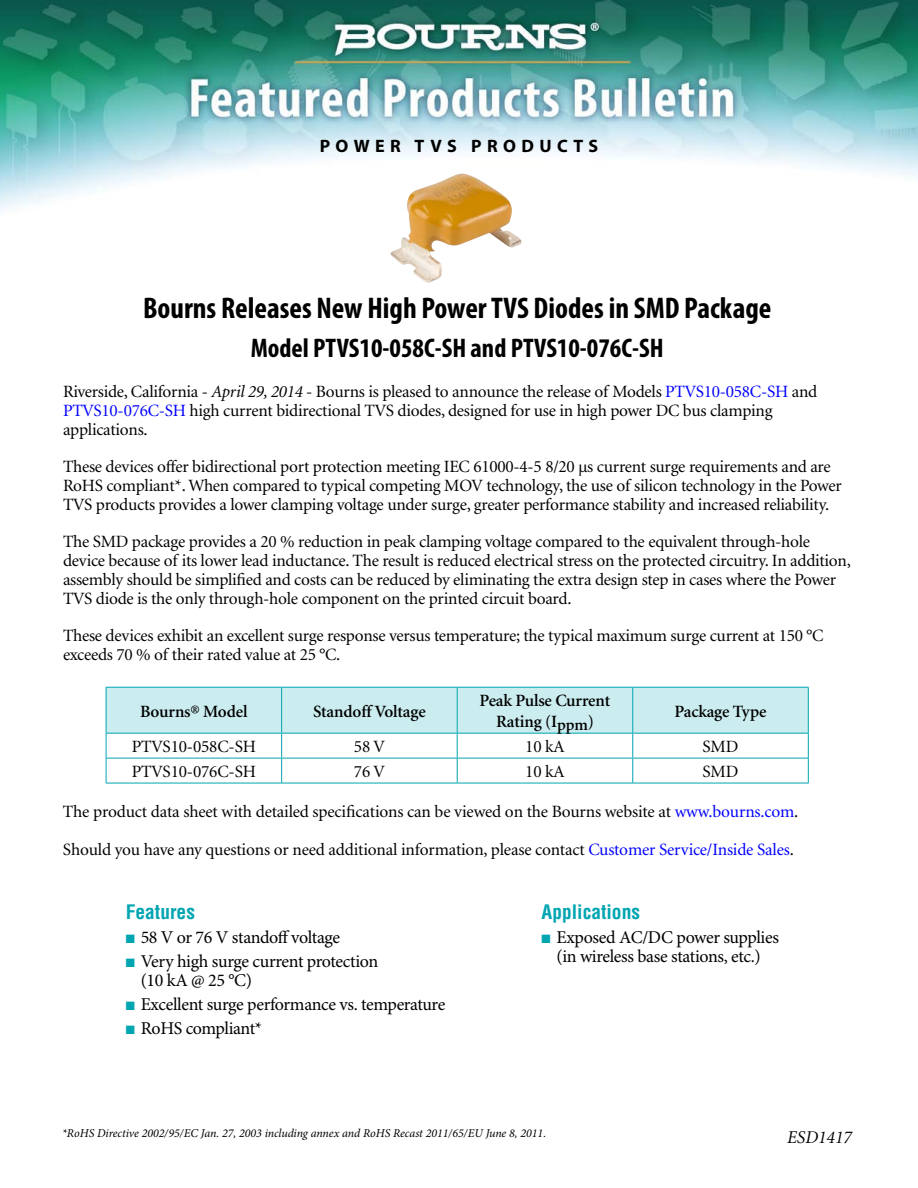
<style>
.page{position:relative;width:918px;height:1188px;background:#fff}
.page>*{position:absolute;margin:0;border:0;box-sizing:border-box;transform-origin:0 0}
.t1{font:700 condensed 30px "Myriad Pro";color:#000}
.t2{font:700 condensed 27px "Myriad Pro";color:#000}
.t3{font:700 condensed 19.5px "Helvetica";color:#00a5b2}
.t4{font:18px/19.5px "Minion Pro";letter-spacing:-.02em;color:#000}
.t5{font:700 18px "Myriad Pro";letter-spacing:.3em;color:#000}
.t6{font:italic 18px "Minion";color:#000}
.t7{font:17.25px/18.8px "Minion";letter-spacing:-.015em;color:#000}
.t8{font:600 17.25px/21px "Minion";letter-spacing:-.01em;color:#000;text-align:center}
.t9{font:italic 12px "Minion Pro";letter-spacing:-.005em;color:#000}
.s1{font-style:italic}
.s2{color:#00f}
.s3{color:#00a5b2}
</style>
<div class="page">
<img style="left:0;top:0;width:918px;height:209px">
<svg style="left:106px;top:687px;width:703px;height:96px"></svg>
<hr style="left:106px;top:783px;width:703px;height:1px;background:#00a5b2">
<img style="left:390px;top:173px;width:133px;height:110px">
<p class="t5" style="left:320px;top:135px;width:280px">POWER TVS PRODUCTS</p>
<h1 class="t1" style="left:143px;top:297px;width:630px">Bourns Releases New High Power TVS Diodes in SMD Package</h1>
<h2 class="t2" style="left:251px;top:338px;width:414px">Model PTVS10-058C-SH and PTVS10-076C-SH</h2>
<p class="t7" style="left:63px;top:384px;width:756px">Riverside, California - <span class="s1">April 29, 2014</span> - Bourns is pleased to announce the release of Models <span class="s2">PTVS10-058C-SH</span> and<br><span class="s2">PTVS10-076C-SH</span> high current bidirectional TVS diodes, designed for use in high power DC bus clamping applications.</p>
<p class="t7" style="left:63px;top:459px;width:780px">These devices offer bidirectional port protection meeting IEC 61000-4-5 8/20 µs current surge requirements and are<br>RoHS compliant*. When compared to typical competing MOV technology, the use of silicon technology in the Power<br>TVS products provides a lower clamping voltage under surge, greater performance stability and increased reliability.</p>
<p class="t7" style="left:63px;top:534px;width:789px">The SMD package provides a 20 % reduction in peak clamping voltage compared to the equivalent through-hole device because of its lower lead inductance. The result is reduced electrical stress on the protected circuitry. In addition, assembly should be simplified and costs can be reduced by eliminating the extra design step in cases where the Power TVS diode is the only through-hole component on the printed circuit board.</p>
<p class="t7" style="left:63px;top:628px;width:762px">These devices exhibit an excellent surge response versus temperature; the typical maximum surge current at 150 °C exceeds 70 % of their rated value at 25 °C.</p>
<p class="t8" style="left:140px;top:702px;width:109px">Bourns® Model</p>
<p class="t8" style="left:313px;top:702px;width:114px">Standoff Voltage</p>
<p class="t8" style="left:480px;top:692px;width:132px">Peak Pulse Current<br>Rating (I<sub>ppm</sub>)</p>
<p class="t8" style="left:675px;top:702px;width:93px">Package Type</p>
<p class="t7" style="left:132px;top:739px;width:126px">PTVS10-058C-SH</p>
<p class="t7" style="left:354px;top:739px;width:32px">58 V</p>
<p class="t7" style="left:525px;top:739px;width:41px">10 kA</p>
<p class="t7" style="left:703px;top:739px;width:37px">SMD</p>
<p class="t7" style="left:132px;top:764px;width:126px">PTVS10-076C-SH</p>
<p class="t7" style="left:354px;top:764px;width:32px">76 V</p>
<p class="t7" style="left:525px;top:764px;width:41px">10 kA</p>
<p class="t7" style="left:703px;top:764px;width:37px">SMD</p>
<p class="t7" style="left:63px;top:794px;width:737px;line-height:37.5px">The product data sheet with detailed specifications can be viewed on the Bourns website at <span class="s2">www.bourns.com</span>.<br>Should you have any questions or need additional information, please contact <span class="s2">Customer Service/Inside Sales</span>.</p>
<p class="t3" style="left:126px;top:904px;width:71px">Features</p>
<p class="t4" style="left:126px;top:929px;width:216px"><span class="s3">■</span> 58 V or 76 V standoff voltage</p>
<p class="t4" style="left:141px;top:953px;width:239px;text-indent:-15px"><span class="s3">■</span> Very high surge current protection (10 kA @ 25 °C)</p>
<p class="t4" style="left:126px;top:996px;width:321px"><span class="s3">■</span> Excellent surge performance vs. temperature</p>
<p class="t4" style="left:126px;top:1020px;width:138px"><span class="s3">■</span> RoHS compliant*</p>
<p class="t3" style="left:542px;top:904px;width:100px">Applications</p>
<p class="t4" style="left:542px;top:929px;width:239px;text-align:center"><span class="s3">■</span> Exposed AC/DC power supplies (in wireless base stations, etc.)</p>
<p class="t9" style="left:62px;top:1128px;width:485px">*RoHS Directive 2002/95/EC Jan. 27, 2003 including annex and RoHS Recast 2011/65/EU June 8, 2011.</p>
<p class="t6" style="left:787px;top:1130px;width:66px">ESD1417</p>
</div>
